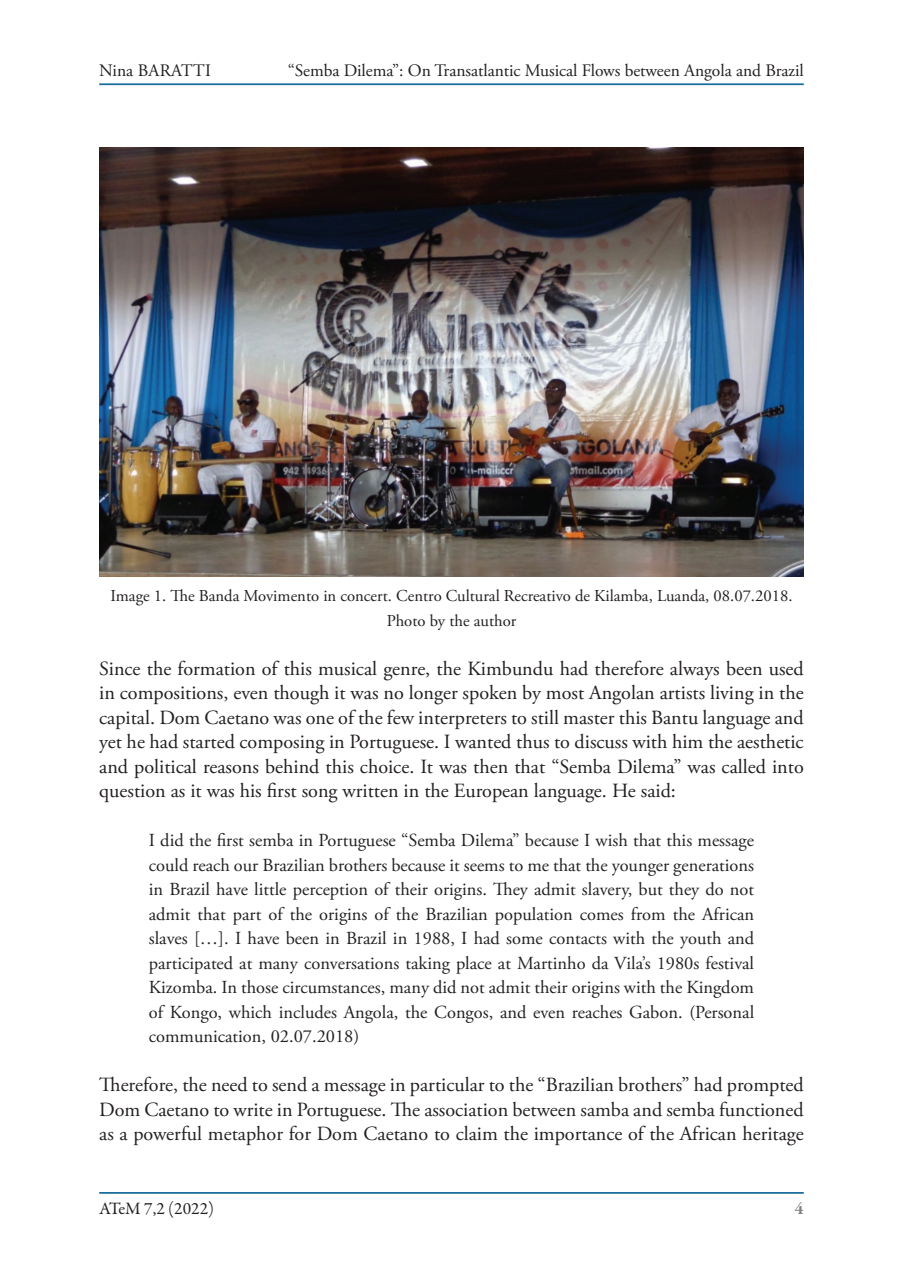
<style>
.page{position:relative;width:903px;height:1275px;background:#fff}
.page>*{position:absolute;margin:0;border:0;box-sizing:border-box;transform-origin:0 0}
.t1{font:20.12px/24.5px "Adobe Garamond Pro";color:#231f20;text-align:justify}
.t2{font:18.38px/24.5px "Adobe Garamond Pro";color:#222;text-align:justify}
.t3{font:17.5px "Adobe Garamond Pro";letter-spacing:-.005em;color:#231f20}
.t4{font:17.5px "Garamond Premr Pro";letter-spacing:-.005em;color:#231f20}
.t5{font:17.5px "Adobe Garamond Pro";letter-spacing:.015em;color:#231f20}
.t6{font:700 17.5px "Garamond Premr Pro";color:#808285}
.No_Spacing{font:16.62px/24.5px "Adobe Garamond Pro";color:#231f20;text-align:center}
.s1{color:#222}
</style>
<div class="page">
<hr style="left:99px;top:1192px;width:705px;height:2px;background:#196c9e">
<hr style="left:99px;top:83px;width:705px;height:2px;background:#196c9e">
<img style="left:99px;top:148px;width:705px;height:429px">
<p class="t5" style="left:99px;top:60px;width:113px">Nina BARATTI</p>
<p class="t3" style="left:288px;top:60px;width:517px">“Semba Dilema”: On Transatlantic Musical Flows between Angola and Brazil</p>
<p class="No_Spacing" style="left:110px;top:584px;width:683px">Image 1. The Banda Movimento in concert. Centro Cultural Recreativo de Kilamba, Luanda, 08.07.2018.<br>Photo by the author</p>
<p class="t1" style="left:99px;top:657px;width:706px">Since the formation of this musical genre, the Kimbundu had therefore always been used in compositions, even though it was no longer spoken by most Angolan artists living in the capital. Dom Caetano was one of the few interpreters to still master this Bantu language and yet he had started composing in Portuguese. I wanted thus to discuss with him the aesthetic and political reasons behind this choice. It was then that “Semba Dilema” was called into question as it was his first song written in the European language. He said:</p>
<p class="t2" style="left:149px;top:829px;width:607px">I did the first semba in Portuguese “Semba Dilema” because I wish that this message could reach our Brazilian brothers because it seems to me that the younger generations in Brazil have little perception of their origins. They admit slavery, but they do not admit that part of the origins of the Brazilian population comes from the African slaves […]. I have been in Brazil in 1988, I had some contacts with the youth and participated at many conversations taking place at Martinho da Vila’s 1980s festival Kizomba. In those circumstances, many did not admit their origins with the Kingdom of Kongo, which includes Angola, the Congos, and even reaches Gabon. (Personal communication, 02.07.2018)</p>
<p class="t1" style="left:99px;top:1073px;width:706px">Therefore<span class="s1">,</span> the need to send a message in particular to the “Brazilian brothers” had prompted Dom Caetano to write in Portuguese. <span class="s1">The association between samba and semba functioned as a powerful metaphor for Dom Caetano to claim</span> the importance of the African heritage</p>
<p class="t4" style="left:99px;top:1197px;width:117px">ATeM 7,2 (2022)</p>
<p class="t6" style="left:795px;top:1197px;width:10px">4</p>
</div>
